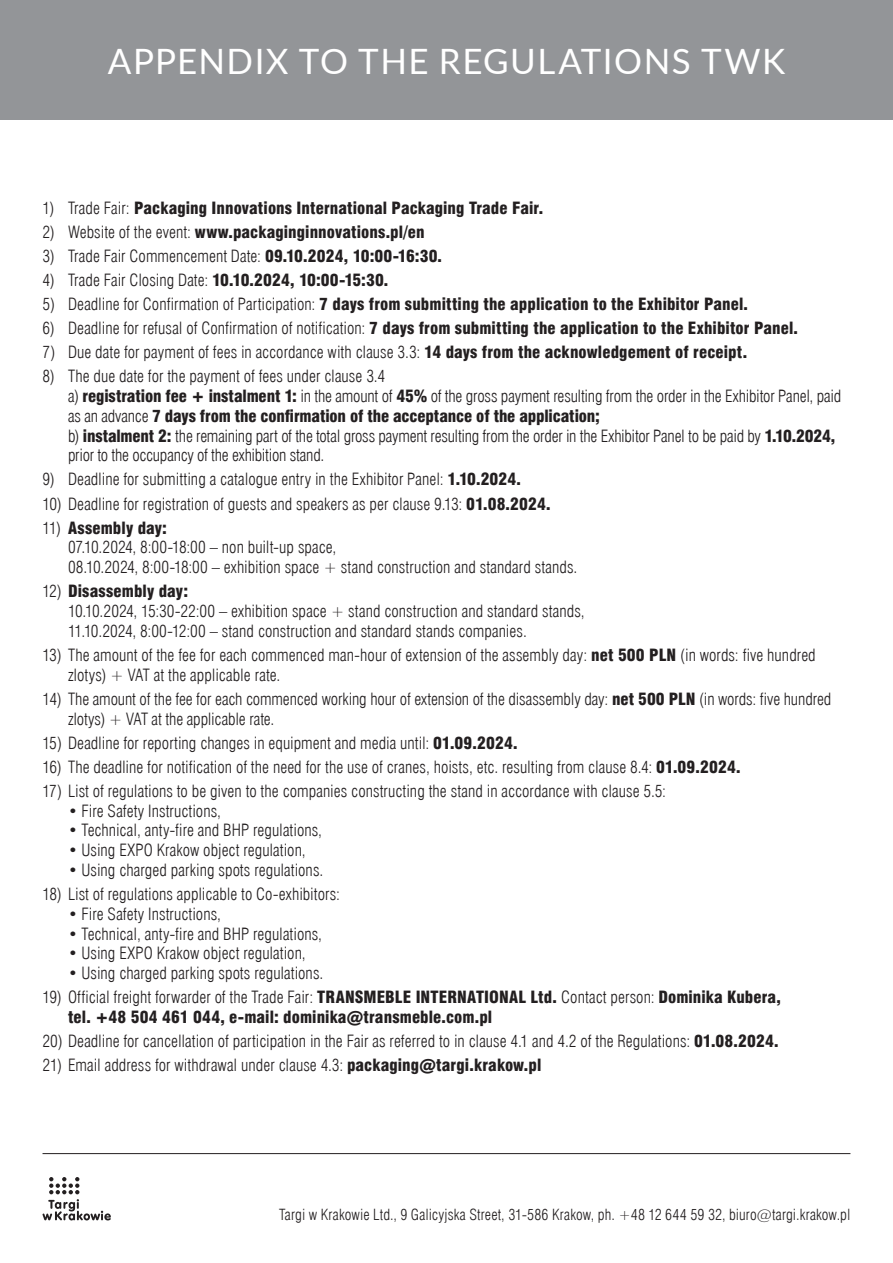
<style>
.page{position:relative;width:893px;height:1263px;background:#fff}
.page>*{position:absolute;margin:0;border:0;box-sizing:border-box;transform-origin:0 0}
.t1{font:34.95px "Lato";letter-spacing:.04em;color:#fff}
.t2{font:16.5px/19.8px "Swis 721 Lt Cn EUX";color:#231f20}
.t3{font:16.5px "Swis 721 Blk Cn EUX";letter-spacing:.005em;color:#231f20}
.t4{font:15px "Swis 721 Lt Cn EUX";letter-spacing:.005em;color:#231f20}
.s1{font-family:"Swis 721 Lt Cn EUX"}
.s2{font-family:"Swis 721 Blk Cn EUX"}
</style>
<div class="page">
<hr style="left:43px;top:1153px;width:807px;height:1px;background:#231f20">
<svg style="left:43px;top:1177px;width:68px;height:43px"></svg>
<div style="left:0;top:0;width:893px;height:119px;background:#939598"></div>
<h1 class="t1" style="left:108px;top:36px;width:679px">APPENDIX TO THE REGULATIONS TWK</h1>
<p class="t2" style="left:43px;top:198px;width:13px">)1</p>
<p class="t3" style="left:68px;top:198px;width:477px"><span class="s1">Trade Fair:</span> Packaging Innovations International Packaging Trade Fair.</p>
<p class="t2" style="left:43px;top:222px;width:14px">)2</p>
<p class="t3" style="left:68px;top:222px;width:358px"><span class="s1">Website of the event:</span> www.packaginginnovations.pl/en</p>
<p class="t2" style="left:43px;top:246px;width:14px">)3</p>
<p class="t2" style="left:68px;top:246px;width:376px">Trade Fair Commencement Date: <span class="s2">09.10.2024, 10:00-16:30.</span></p>
<p class="t2" style="left:43px;top:270px;width:14px">)4</p>
<p class="t3" style="left:68px;top:270px;width:322px"><span class="s1">Trade Fair Closing Date:</span> 10.10.2024, 10:00-15:30.</p>
<p class="t2" style="left:43px;top:294px;width:14px">5)</p>
<p class="t3" style="left:68px;top:294px;width:682px"><span class="s1">Deadline for Confirmation of Participation</span> 7<span class="s1">:</span> days from submitting the application to the Exhibitor Panel.</p>
<p class="t2" style="left:43px;top:318px;width:14px">6)</p>
<p class="t3" style="left:68px;top:318px;width:731px"><span class="s1">Deadline for refusal of Confirmation of notification</span> 7<span class="s1">:</span> days from submitting the application to the Exhibitor Panel.</p>
<p class="t2" style="left:43px;top:342px;width:14px">)7</p>
<p class="t2" style="left:68px;top:342px;width:681px">Due date for payment of fees in accordance with clause 3.3: <span class="s2">14 days from the acknowledgement of receipt.</span></p>
<p class="t2" style="left:43px;top:366px;width:14px">)8</p>
<p class="t2" style="left:68px;top:366px;width:319px">The due date for the payment of fees under clause 3.4</p>
<p class="t2" style="left:68px;top:386px;width:775px">a) <span class="s2">registration fee + instalment 1:</span> in the amount of <span class="s2">45%</span> of the gross payment resulting from the order in the Exhibitor Panel, paid</p>
<p class="t3" style="left:68px;top:406px;width:533px"><span class="s1">as an advance</span> 7 days from the confirmation of the acceptance of the application;</p>
<p class="t2" style="left:68px;top:426px;width:769px">b) <span class="s2">instalment 2:</span> the remaining part of the total gross payment resulting from the order in the Exhibitor Panel to be paid by <span class="s2">1.10.2024, </span>prior to the occupancy of the exhibition stand.</p>
<p class="t2" style="left:68px;top:470px;width:455px">Deadline for submitting a catalogue entry in the Exhibitor Panel: <span class="s2">1.10.2024.</span></p>
<p class="t2" style="left:43px;top:470px;width:14px">9)</p>
<p class="t2" style="left:43px;top:494px;width:510px">10) Deadline for registration of guests and speakers as per clause 9.13: <span class="s2">01.08.2024.</span></p>
<p class="t3" style="left:43px;top:517px;width:126px"><span class="s1">11)</span> Assembly day:</p>
<p class="t2" style="left:68px;top:538px;width:511px">07.10.2024, 8:00-18:00 – non built-up space,<br>08.10.2024, 8:00-18:00 – exhibition space + stand construction and standard stands.</p>
<p class="t3" style="left:43px;top:581px;width:147px"><span class="s1">12)</span> Disassembly day:</p>
<p class="t2" style="left:68px;top:601px;width:518px">10.10.2024, 15:30-22:00 – exhibition space + stand construction and standard stands,<br>11.10.2024, 8:00-12:00 – stand construction and standard stands companies.</p>
<p class="t2" style="left:68px;top:645px;width:749px;text-indent:-25px">13) The amount of the fee for each commenced man-hour of extension of the assembly day: <span class="s2">net 500 PLN</span> i n( words: five hundred zlotys +) VAT at the applicable rate.</p>
<p class="t2" style="left:68px;top:689px;width:765px;text-indent:-25px">14) The amount of the fee for each commenced working hour of extension of the disassembly day: <span class="s2">net 500 PLN</span> i n( words: five hundred zlotys +) VAT at the applicable rate.</p>
<p class="t2" style="left:43px;top:733px;width:476px">15) Deadline for reporting changes in equipment and media until: <span class="s2">01.09.2024.</span></p>
<p class="t2" style="left:43px;top:757px;width:699px">16) The deadline for notification of the need for the use of cranes, hoists, etc. resulting from clause 8.4: <span class="s2">01.09.2024.</span></p>
<p class="t2" style="left:43px;top:781px;width:625px">17) List of regulations to be given to the companies constructing the stand in accordance with clause 5.5:</p>
<p class="t2" style="left:68px;top:801px;width:155px">• Fire Safety Instructions,</p>
<p class="t2" style="left:68px;top:821px;width:256px">• Technical, anty-fire and BHP regulations,</p>
<p class="t2" style="left:68px;top:840px;width:239px">• Using EXPO Krakow object regulation,</p>
<p class="t2" style="left:68px;top:860px;width:257px">• Using charged parking spots regulations.</p>
<p class="t2" style="left:43px;top:884px;width:299px">18) List of regulations applicable to Co-exhibitors:</p>
<p class="t2" style="left:68px;top:904px;width:155px">• Fire Safety Instructions,</p>
<p class="t2" style="left:68px;top:924px;width:256px">• Technical, anty-fire and BHP regulations,</p>
<p class="t2" style="left:68px;top:944px;width:239px">• Using EXPO Krakow object regulation,</p>
<p class="t2" style="left:68px;top:963px;width:257px">• Using charged parking spots regulations.</p>
<p class="t2" style="left:43px;top:987px;width:740px">19) Official freight forwarder of the Trade Fair: <span class="s2">TRANSMEBLE INTERNATIONAL Ltd.</span> Contact person: <span class="s2">Dominika Kubera,</span></p>
<p class="t3" style="left:68px;top:1007px;width:426px">tel. +48 504 461 044, -e mail: dominika@transmeble.com.pl</p>
<p class="t2" style="left:43px;top:1031px;width:737px">20) Deadline for cancellation of participation in the Fair as referred to in clause 4.1 and 4.2 of the Regulations: <span class="s2">01.08.2024.</span></p>
<p class="t2" style="left:43px;top:1055px;width:500px">21) Email address for withdrawal under clause 4.3: <span class="s2">packaging@targi.krakow.pl</span></p>
<p class="t4" style="left:279px;top:1206px;width:573px">Targi w Krakowie Ltd 9., Galicyjska Street, 31-586 Krakow, ph. +48 12 644 59 32, biuro@targi.krakow.pl</p>
</div>
